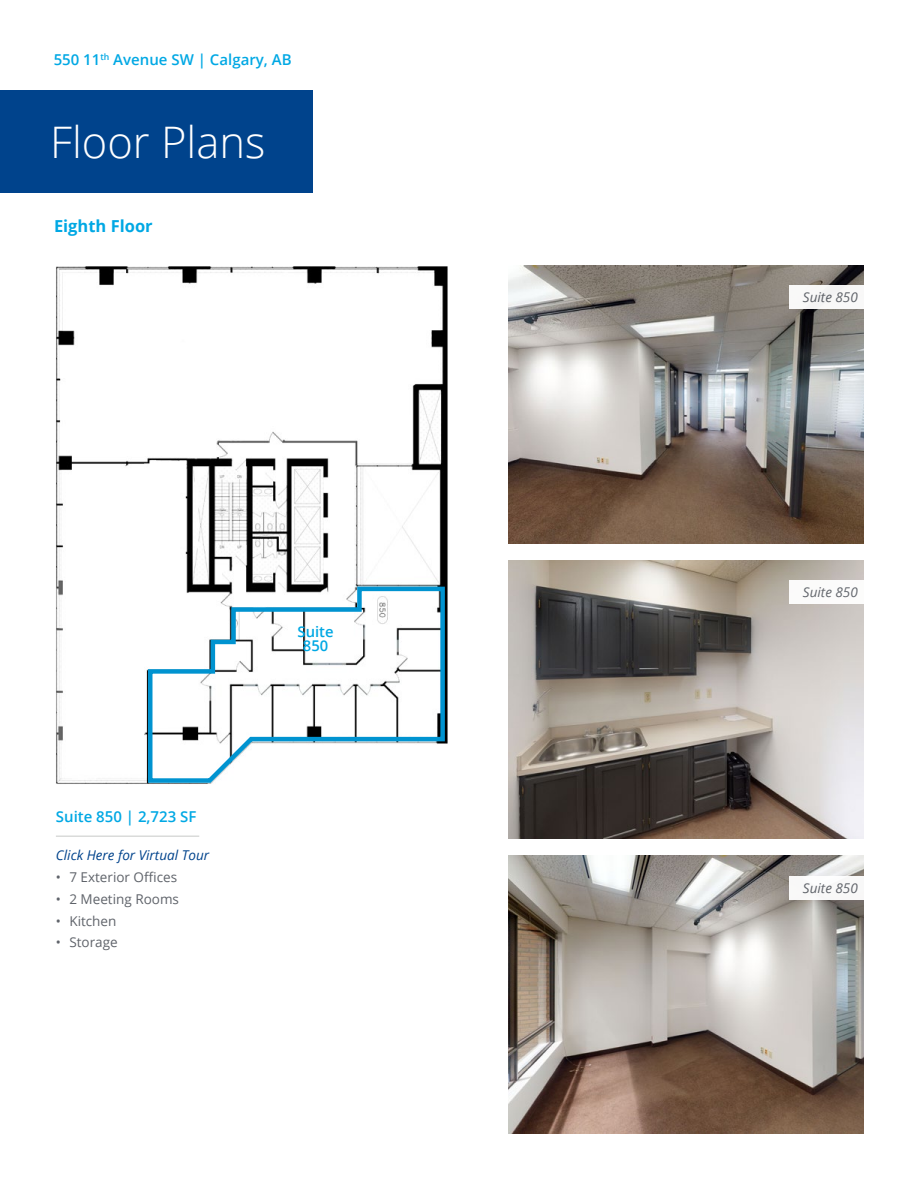
<style>
.page{position:relative;width:918px;height:1188px;background:#fff}
.page>*{position:absolute;margin:0;border:0;box-sizing:border-box;transform-origin:0 0}
.t1{font:300 43.5px "Open Sans";color:#fff}
.t2{font:700 16.5px "Open Sans";color:#00a8e4}
.t3{font:600 15px "Open Sans";color:#00a8e4}
.t4{font:600 14.85px/14.9px "Open Sans";color:#00a8e4;text-align:center}
.t5{font:13.5px "Open Sans";color:#5f636a}
.t6{font:italic 13.5px "Open Sans";color:#5f636a}
.t7{font:italic 13.5px "Open Sans";color:#00438c}
</style>
<div class="page">
<div style="left:0;top:90px;width:312px;height:103px;background:#00438c"></div>
<img style="left:509px;top:560px;width:355px;height:279px">
<img style="left:509px;top:265px;width:355px;height:278px">
<div style="left:789px;top:285px;width:76px;height:24px;background:#f8f8f7"></div>
<img style="left:509px;top:856px;width:355px;height:278px">
<div style="left:789px;top:580px;width:76px;height:24px;background:#fff"></div>
<div style="left:789px;top:876px;width:76px;height:23px;background:#f8f8f8"></div>
<img style="left:56px;top:266px;width:392px;height:518px">
<svg style="left:146px;top:584px;width:301px;height:200px"></svg>
<hr style="left:56px;top:836px;width:143px;height:1px;background:#c7c9c8">
<p class="t3" style="left:54px;top:50px;width:239px">550 11<sup>th</sup> Avenue SW | Calgary, AB</p>
<h1 class="t1" style="left:50px;top:112px;width:217px">Floor Plans</h1>
<p class="t2" style="left:54px;top:214px;width:100px">Eighth Floor</p>
<p class="t3" style="left:56px;top:806px;width:142px">Suite 850 | 2,723 SF</p>
<p class="t7" style="left:56px;top:846px;width:155px">Click Here for Virtual Tour</p>
<p class="t5" style="left:56px;top:868px;width:123px">• 7 Exterior Offices</p>
<p class="t5" style="left:56px;top:890px;width:125px">• 2 Meeting Rooms</p>
<p class="t5" style="left:56px;top:912px;width:62px">• Kitchen</p>
<p class="t5" style="left:56px;top:933px;width:63px">• Storage</p>
<p class="t4" style="left:298px;top:624px;width:38px">Suite<br>850</p>
<p class="t6" style="left:803px;top:288px;width:56px">Suite 850</p>
<p class="t6" style="left:803px;top:583px;width:56px">Suite 850</p>
<p class="t6" style="left:803px;top:879px;width:56px">Suite 850</p>
</div>
